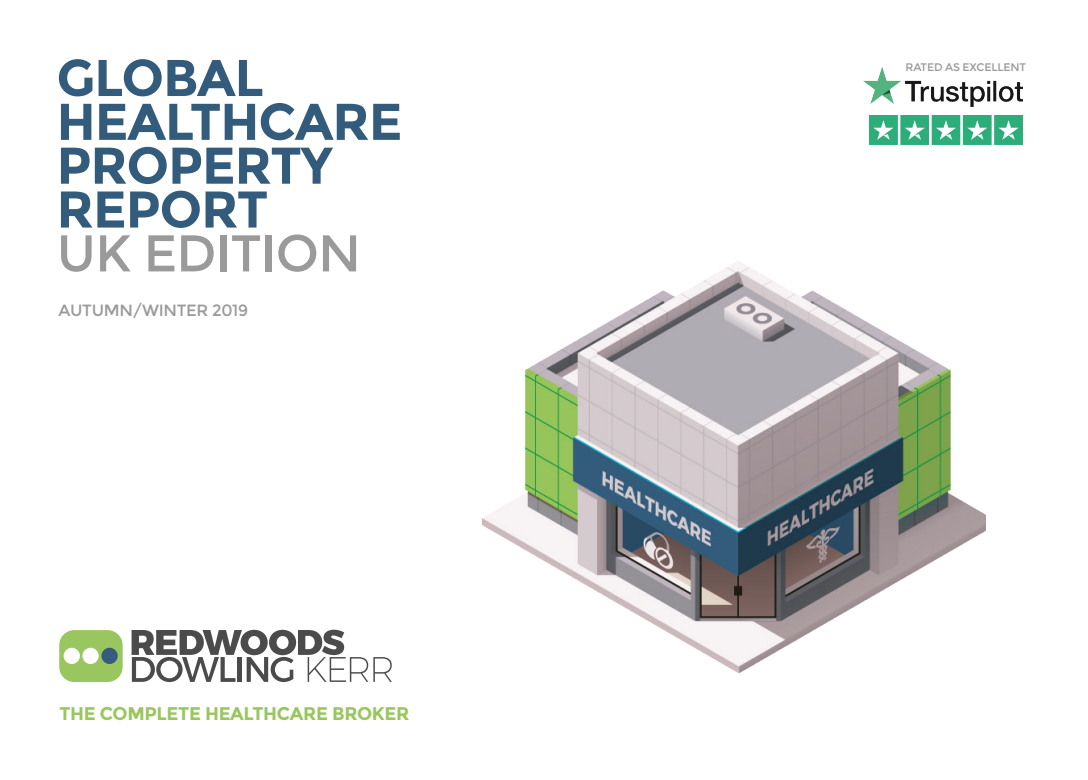
<style>
.page{position:relative;width:1088px;height:780px;background:#fff}
.page>*{position:absolute;margin:0;border:0;box-sizing:border-box;transform-origin:0 0}
.t1{font:700 51.5px/43.9px "Montserrat";letter-spacing:-.02em;color:#335c7c}
.t2{font:51.5px "Montserrat";letter-spacing:-.02em;color:#9b9a9a}
.t3{font:700 18.38px "Montserrat";letter-spacing:-.02em;color:#99c65d}
.t4{font:16.25px "Montserrat";letter-spacing:-.02em;color:#9b9a9a}
.t5{font:11px "Montserrat";letter-spacing:-.02em;color:#9b9a9a}
</style>
<div class="page">
<svg style="left:132px;top:629px;width:260px;height:53px"></svg>
<div style="left:59px;top:630px;width:64px;height:52px;background:#99c65e;border-radius:15px"></div>
<div style="left:64px;top:647px;width:16px;height:17px;background:#fff;border-radius:50%"></div>
<div style="left:82px;top:647px;width:17px;height:17px;background:#fff;border-radius:50%"></div>
<div style="left:101px;top:647px;width:17px;height:17px;background:#355c7c;border-radius:50%"></div>
<img style="left:863px;top:67px;width:159px;height:39px">
<img style="left:870px;top:116px;width:152px;height:28px">
<img style="left:482px;top:261px;width:503px;height:413px">
<p class="t1" style="left:57px;top:56px;width:347px">GLOBAL<br>HEALTHCARE<br>PROPERTY<br>REPORT</p>
<p class="t2" style="left:57px;top:223px;width:306px">UK EDITION</p>
<p class="t4" style="left:59px;top:300px;width:191px">AUTUMN/WINTER 2019</p>
<p class="t3" style="left:59px;top:702px;width:352px">THE COMPLETE HEALTHCARE BROKER</p>
<p class="t5" style="left:905px;top:61px;width:122px">RATED AS EXCELLENT</p>
</div>
